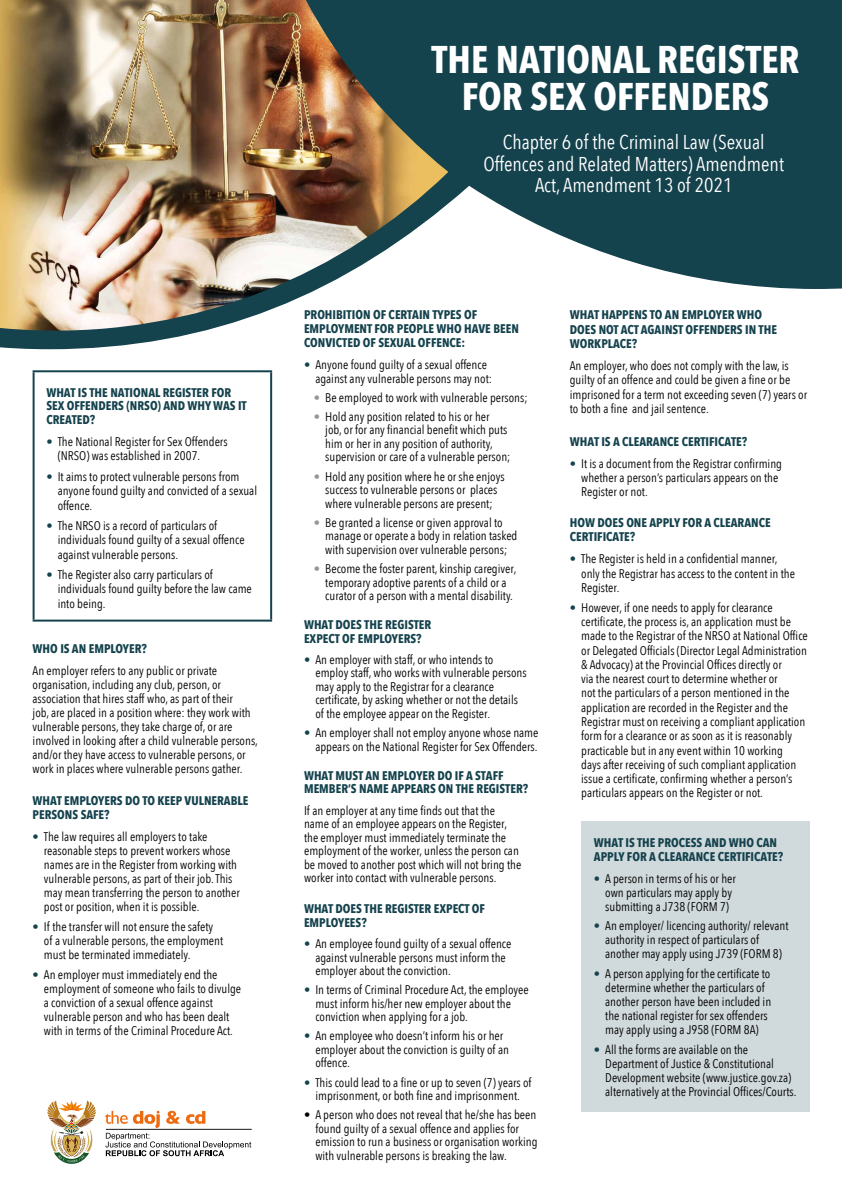
<style>
.page{position:relative;width:842px;height:1192px;background:#fff}
.page>*{position:absolute;margin:0;border:0;box-sizing:border-box;transform-origin:0 0}
.t1{font:700 38.5px/37px "Avenir Next Condensed";color:#fff;text-align:center}
.t2{font:20px/21.6px "Avenir Next Condensed";color:#fff;text-align:center}
.t3{font:12.5px/14px "Avenir Next Condensed";color:#000}
.t4{font:700 12.5px/13.5px "Avenir Next Condensed";color:#14424d}
.s1{color:#14424d}
.s2{color:#939598}
</style>
<div class="page">
<svg style="left:0;top:0;width:842px;height:349px;fill:#14424d"></svg>
<img style="left:0;top:0;width:448px;height:336px">
<hr style="left:33px;top:370px;width:239px;height:2px;background:#14424d">
<hr style="left:33px;top:372px;width:2px;height:248px;background:#14424d">
<hr style="left:270px;top:372px;width:2px;height:248px;background:#14424d">
<hr style="left:33px;top:620px;width:239px;height:2px;background:#14424d">
<hr style="left:106px;top:1129px;width:146px;height:1px;background:#1a1718">
<svg style="left:105px;top:1111px;width:146px;height:45px"></svg>
<svg style="left:47px;top:1101px;width:49px;height:63px"></svg>
<div style="left:581px;top:822px;width:228px;height:290px;background:#d0d9db"></div>
<p class="t4" style="left:46px;top:385px;width:202px">WHAT IS THE NATIONAL REGISTER FOR<br>SEX OFFENDERS (NRSO) AND WHY WAS IT<br>CREATED?</p>
<p class="t3" style="left:58px;top:434px;width:171px;line-height:14.5px;text-indent:-11px"><span class="s1">•</span> The National Register for Sex Offenders (NRSO) was established in 2007.</p>
<p class="t3" style="left:58px;top:468px;width:201px;line-height:14.5px;text-indent:-11px"><span class="s1">•</span> It aims to protect vulnerable persons from anyone found guilty and convicted of a sexual offence.</p>
<p class="t3" style="left:58px;top:517px;width:188px;line-height:14.5px;text-indent:-11px"><span class="s1">•</span> The NRSO is a record of particulars of individuals found guilty of a sexual offence against vulnerable persons.</p>
<p class="t3" style="left:58px;top:567px;width:196px;line-height:14.5px;text-indent:-11px"><span class="s1">•</span> The Register also carry particulars of individuals found guilty before the law came into being.</p>
<p class="t4" style="left:33px;top:642px;width:116px">WHO IS AN EMPLOYER?</p>
<p class="t3" style="left:33px;top:663px;width:227px">An employer refers to any public or private organisation, including any club, person, or association that hires staff who, as part of their<br>job, are placed in a position where: they work with vulnerable persons, they take charge of, or are involved in looking after a child vulnerable persons, and/or they have access to vulnerable persons, or work in places where vulnerable persons gather.</p>
<p class="t4" style="left:33px;top:794px;width:217px;line-height:14px">WHAT EMPLOYERS DO TO KEEP VULNERABLE<br>PERSONS SAFE?</p>
<p class="t3" style="left:44px;top:829px;width:197px;text-indent:-11px"><span class="s1">•</span> The law requires all employers to take reasonable steps to prevent workers whose names are in the Register from working with vulnerable persons, as part of their job. This may mean transferring the person to another post or position, when it is possible.</p>
<p class="t3" style="left:44px;top:919px;width:181px;text-indent:-11px"><span class="s1">•</span> If the transfer will not ensure the safety of a vulnerable persons, the employment must be terminated immediately.</p>
<p class="t3" style="left:44px;top:967px;width:199px;text-indent:-11px"><span class="s1">•</span> An employer must immediately end the employment of someone who fails to divulge a conviction of a sexual offence against vulnerable person and who has been dealt with in terms of the Criminal Procedure Act.</p>
<h1 class="t1" style="left:432px;top:41px;width:369px">THE NATIONAL REGISTER<br>FOR SEX OFFENDERS</h1>
<h2 class="t2" style="left:483px;top:130px;width:302px">Chapter 6 of the Criminal Law (Sexual<br>Offences and Related Matters) Amendment<br>Act, Amendment 13 of 2021</h2>
<p class="t4" style="left:304px;top:308px;width:216px;line-height:14px">PROHIBITION OF CERTAIN TYPES OF<br>EMPLOYMENT FOR PEOPLE WHO HAVE BEEN<br>CONVICTED OF SEXUAL OFFENCE:</p>
<p class="t3" style="left:315px;top:357px;width:178px;line-height:13.5px;text-indent:-11px"><span class="s1">•</span> Anyone found guilty of a sexual offence against any vulnerable persons may not:</p>
<p class="t3" style="left:314px;top:390px;width:215px"><span class="s2">•</span> Be employed to work with vulnerable persons;</p>
<p class="t3" style="left:325px;top:409px;width:187px;line-height:13.5px;text-indent:-11px"><span class="s2">•</span> Hold any position related to his or her<br>job, or for any financial benefit which puts him or her in any position of authority, supervision or care of a vulnerable person;</p>
<p class="t3" style="left:314px;top:469px;width:192px;line-height:13.5px;text-align:center"><span class="s2">•</span> Hold any position where he or she enjoys success to vulnerable persons or places where vulnerable persons are present;</p>
<p class="t3" style="left:325px;top:515px;width:194px;line-height:13.5px;text-indent:-11px"><span class="s2">•</span> Be granted a license or given approval to manage or operate a body in relation tasked with supervision over vulnerable persons;</p>
<p class="t3" style="left:325px;top:561px;width:193px;line-height:13.5px;text-indent:-11px"><span class="s2">•</span> Become the foster parent, kinship caregiver, temporary adoptive parents of a child or a curator of a person with a mental disability.</p>
<p class="t4" style="left:304px;top:618px;width:129px">WHAT DOES THE REGISTER<br>EXPECT OF EMPLOYERS?</p>
<p class="t3" style="left:315px;top:652px;width:213px;line-height:13.5px;text-indent:-11px"><span class="s1">•</span> An employer with staff, or who intends to employ staff, who works with vulnerable persons may apply to the Registrar for a clearance certificate, by asking whether or not the details of the employee appear on the Register.</p>
<p class="t3" style="left:304px;top:725px;width:236px;line-height:13.5px;text-align:right"><span class="s1">•</span> An employer shall not employ anyone whose name appears on the National Register for Sex Offenders.</p>
<p class="t4" style="left:304px;top:769px;width:226px">WHAT MUST AN EMPLOYER DO IF A STAFF<br>MEMBER’S NAME APPEARS ON THE REGISTER?</p>
<p class="t3" style="left:304px;top:803px;width:219px;line-height:13.5px">If an employer at any time finds out that the name of an employee appears on the Register, the employer must immediately terminate the employment of the worker, unless the person can be moved to another post which will not bring the worker into contact with vulnerable persons.</p>
<p class="t4" style="left:304px;top:902px;width:182px">WHAT DOES THE REGISTER EXPECT OF<br>EMPLOYEES?</p>
<p class="t3" style="left:315px;top:936px;width:198px;line-height:13.5px;text-indent:-11px"><span class="s1">•</span> An employee found guilty of a sexual offence against vulnerable persons must inform the employer about the conviction.</p>
<p class="t3" style="left:315px;top:983px;width:215px;line-height:13.5px;text-indent:-11px"><span class="s1">•</span> In terms of Criminal Procedure Act, the employee must inform his/her new employer about the conviction when applying for a job.</p>
<p class="t3" style="left:315px;top:1029px;width:195px;line-height:13.5px;text-indent:-11px"><span class="s1">•</span> An employee who doesn’t inform his or her employer about the conviction is guilty of an offence.</p>
<p class="t3" style="left:304px;top:1075px;width:229px;line-height:13.5px;text-align:center"><span class="s1">•</span> This could lead to a fine or up to seven (7) years of imprisonment, or both fine and imprisonment.</p>
<p class="t3" style="left:315px;top:1107px;width:224px;line-height:13.7px;text-indent:-11px">• A person who does not reveal that he/she has been found guilty of a sexual offence and applies for emission to run a business or organisation working with vulnerable persons is breaking the law.</p>
<p class="t4" style="left:570px;top:308px;width:209px;line-height:14.2px">WHAT HAPPENS TO AN EMPLOYER WHO<br>DOES NOT ACT AGAINST OFFENDERS IN THE<br>WORKPLACE?</p>
<p class="t3" style="left:570px;top:358px;width:239px;line-height:14.3px">An employer, who does not comply with the law, is guilty of an offence and could be given a fine or be imprisoned for a term not exceeding seven (7) years or to both a fine and jail sentence.</p>
<p class="t4" style="left:570px;top:434px;width:179px">WHAT IS A CLEARANCE CERTIFICATE?</p>
<p class="t3" style="left:581px;top:456px;width:202px;line-height:14.2px;text-indent:-11px"><span class="s1">•</span> It is a document from the Registrar confirming whether a person’s particulars appears on the<br>Register or not.</p>
<p class="t4" style="left:570px;top:515px;width:202px;line-height:14.3px">HOW DOES ONE APPLY FOR A CLEARANCE<br>CERTIFICATE?</p>
<p class="t3" style="left:581px;top:551px;width:215px;line-height:14.2px;text-indent:-11px"><span class="s1">•</span> The Register is held in a confidential manner, only the Registrar has access to the content in the<br>Register.</p>
<p class="t3" style="left:581px;top:600px;width:228px;line-height:14.2px;text-indent:-11px"><span class="s1">•</span> However, if one needs to apply for clearance certificate, the process is, an application must be made to the Registrar of the NRSO at National Office or Delegated Officials (Director Legal Administration &amp; Advocacy) at the Provincial Offices directly or<br>via the nearest court to determine whether or<br>not the particulars of a person mentioned in the application are recorded in the Register and the Registrar must on receiving a compliant application form for a clearance or as soon as it is reasonably practicable but in any event within 10 working<br>days after receiving of such compliant application issue a certificate, confirming whether a person’s particulars appears on the Register or not.</p>
<p class="t4" style="left:594px;top:835px;width:191px;line-height:14px">WHAT IS THE PROCESS AND WHO CAN<br>APPLY FOR A CLEARANCE CERTIFICATE?</p>
<p class="t3" style="left:605px;top:871px;width:132px;text-indent:-11px"><span class="s1">•</span> A person in terms of his or her own particulars may apply by submitting a J738 (FORM 7)</p>
<p class="t3" style="left:605px;top:918px;width:185px;text-indent:-11px"><span class="s1">•</span> An employer/ licencing authority/ relevant authority in respect of particulars of another may apply using J739 (FORM 8)</p>
<p class="t3" style="left:605px;top:966px;width:167px;text-indent:-11px"><span class="s1">•</span> A person applying for the certificate to determine whether the particulars of another person have been included in the national register for sex offenders may apply using a J958 (FORM 8A)</p>
<p class="t3" style="left:605px;top:1042px;width:193px;text-indent:-11px"><span class="s1">•</span> All the forms are available on the Department of Justice &amp; Constitutional Development website (www.justice.gov.za) alternatively at the Provincial Offices/Courts.</p>
</div>
